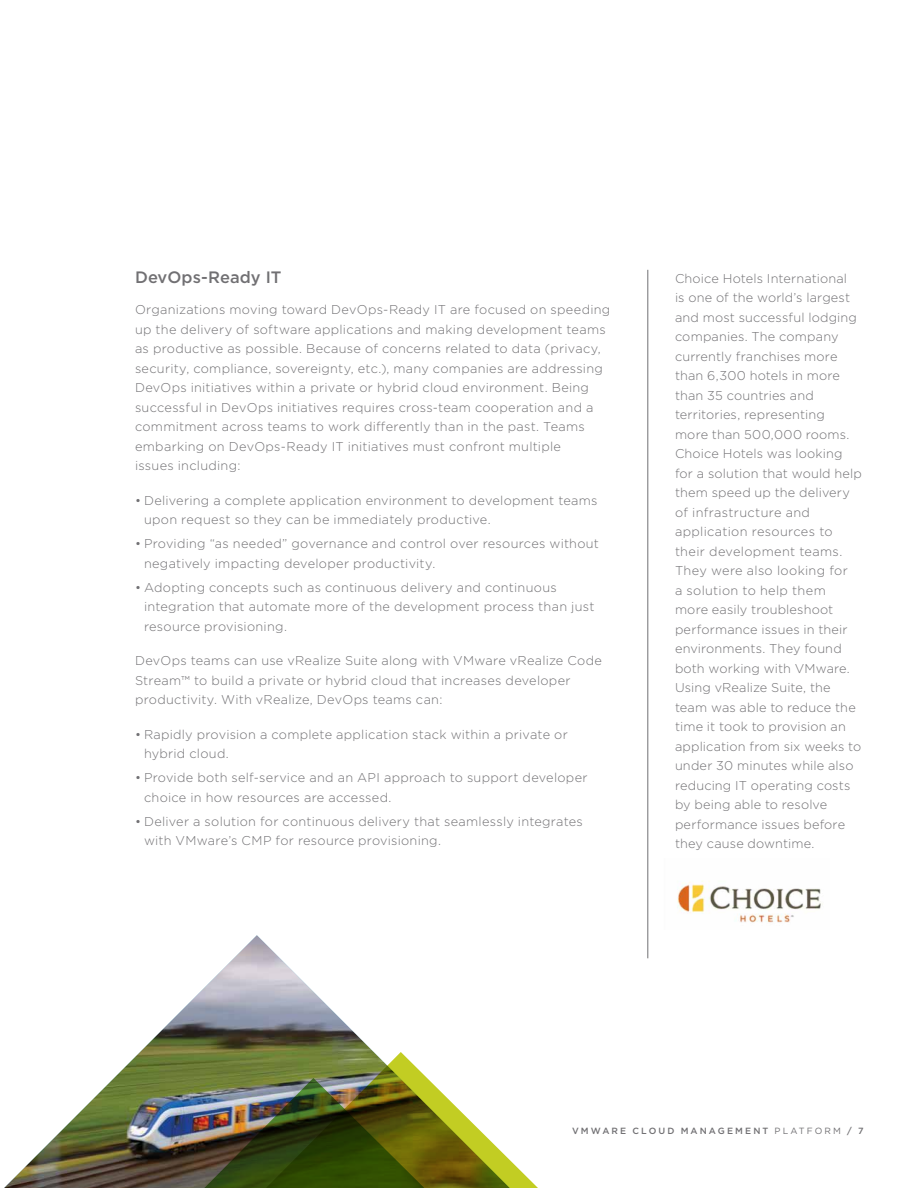
<style>
.page{position:relative;width:918px;height:1188px;background:#fff}
.page>*{position:absolute;margin:0;border:0;box-sizing:border-box;transform-origin:0 0}
.t1{font:500 16.5px "Gotham";color:#717073}
.t2{font:300 12.75px/19.5px "Gotham";letter-spacing:.02em;color:#717073}
.t3{font:500 9px "Gotham";letter-spacing:.23em;color:#717073}
.s1{font-weight:400}
</style>
<div class="page">
<hr style="left:647px;top:270px;width:1px;height:688px;background:#717073">
<img style="left:677px;top:880px;width:146px;height:43px">
<img style="left:4px;top:935px;width:507px;height:253px">
<p class="t1" style="left:135px;top:266px;width:148px">DevOps-Ready IT</p>
<p class="t2" style="left:135px;top:300px;width:477px">Organizations moving toward DevOps-Ready IT are focused on speeding up the delivery of software applications and making development teams as productive as possible. Because of concerns related to data (privacy, security, compliance, sovereignty, etc.), many companies are addressing DevOps initiatives within a private or hybrid cloud environment. Being successful in DevOps initiatives requires cross-team cooperation and a commitment across teams to work differently than in the past. Teams embarking on DevOps-Ready IT initiatives must confront multiple<br>issues including:</p>
<p class="t2" style="left:144px;top:490px;width:455px;text-indent:-9px">• Delivering a complete application environment to development teams upon request so they can be immediately productive.</p>
<p class="t2" style="left:144px;top:533px;width:457px;text-indent:-9px">• Providing “as needed” governance and control over resources without negatively impacting developer productivity.</p>
<p class="t2" style="left:144px;top:577px;width:452px;text-indent:-9px">• Adopting concepts such as continuous delivery and continuous integration that automate more of the development process than just resource provisioning.</p>
<p class="t2" style="left:135px;top:650px;width:469px">DevOps teams can use vRealize Suite along with VMware vRealize Code<br>Stream™ to build a private or hybrid cloud that increases developer productivity. With vRealize, DevOps teams can:</p>
<p class="t2" style="left:144px;top:724px;width:425px;text-indent:-9px">• Rapidly provision a complete application stack within a private or hybrid cloud.</p>
<p class="t2" style="left:144px;top:767px;width:445px;text-indent:-9px">• Provide both self-service and an API approach to support developer choice in how resources are accessed.</p>
<p class="t2" style="left:144px;top:811px;width:440px;text-indent:-9px">• Deliver a solution for continuous delivery that seamlessly integrates with VMware’s CMP for resource provisioning.</p>
<p class="t2" style="left:675px;top:268px;width:188px">Choice Hotels International<br>is one of the world’s largest and most successful lodging companies. The company currently franchises more than 6,300 hotels in more than 35 countries and territories, representing<br>more than 500,000 rooms.<br>Choice Hotels was looking for a solution that would help them speed up the delivery of infrastructure and application resources to their development teams.<br>They were also looking for<br>a solution to help them more easily troubleshoot performance issues in their environments. They found both working with VMware.<br>Using vRealize Suite, the team was able to reduce the time it took to provision an application from six weeks to under 30 minutes while also reducing IT operating costs by being able to resolve performance issues before they cause downtime.</p>
<p class="t3" style="left:572px;top:1125px;width:293px">VMWARE CLOUD MANAGEMENT <span class="s1">PLATFORM</span> / 7</p>
</div>
